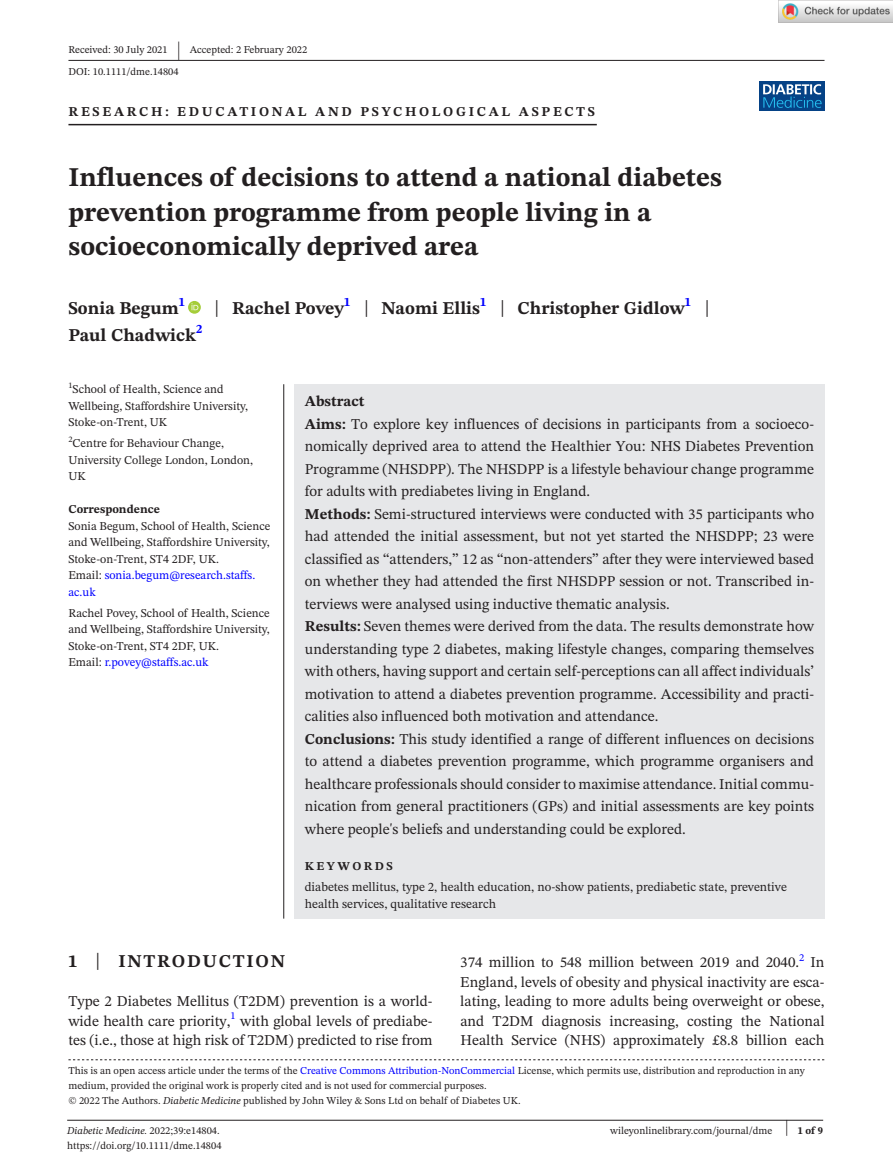
<style>
.page{position:relative;width:893px;height:1174px;background:#fff}
.page>*{position:absolute;margin:0;border:0;box-sizing:border-box;transform-origin:0 0}
.t1{font:700 27px/34.5px "STIX Two Text";color:#231f20}
.t2{font:25.65px "STIX Two Text";color:#231f20;scale:.49 1}
.t3{font:700 18px "STIX Two Text";color:#231f20}
.t4{font:700 18px "STIX Two Text";letter-spacing:.1em;color:#231f20}
.t5{font:15px/22.5px "STIX Two Text";color:#231f20}
.t6{font:700 13.5px "STIX Two Text";letter-spacing:.2em;color:#231f20}
.t7{font:12.75px/17.2px "STIX Two Text";color:#231f20}
.t8{font:12px/16.5px "STIX Two Text";color:#231f20}
.t9{font:700 12px "STIX Two Text";color:#231f20}
.t10{font:700 12px "STIX Two Text";letter-spacing:.2em;color:#231f20}
.t11{font:10.5px/15px "STIX Two Text";color:#231f20}
.t12{font:italic 10.5px "STIX Two Text";color:#231f20}
.t13{font:10.5px "STIX Two Text";color:#00f}
.s1{font-weight:400;font-size:23.4px}
.s2{color:#00f}
.s3{font-weight:700}
.s4{font-weight:400;font-size:23.7px}
.s5{font-style:italic}
.s6{font-style:normal}
.s7{font-size:22.2px}
</style>
<div class="page">
<hr style="left:67px;top:1119px;width:756px;height:1px;background:#231f20">
<div style="left:759px;top:81px;width:65px;height:30px;background:#054286"></div>
<svg style="left:763px;top:84px;width:59px;height:24px"></svg>
<hr style="left:68px;top:60px;width:756px;height:1px;background:#231f20">
<hr style="left:68px;top:124px;width:529px;height:1px;background:#231f20">
<svg style="left:188px;top:301px;width:13px;height:13px"></svg>
<svg style="left:191px;top:303px;width:7px;height:7px"></svg>
<div style="left:294px;top:384px;width:530px;height:534px;background:#e6e7e9"></div>
<hr style="left:283px;top:384px;width:1px;height:534px;background:#231f20">
<svg style="left:68px;top:1059px;width:756px;height:1px"></svg>
<img style="left:779px;top:0;width:114px;height:23px">
<p class="t11" style="left:68px;top:42px;width:101px">Received: 30 July 2021</p>
<h2 class="t2" style="left:177px;top:32px;width:8px">|</h2>
<p class="t11" style="left:190px;top:42px;width:119px">Accepted: 2 February 2022</p>
<p class="t11" style="left:68px;top:64px;width:112px">DOI: 10.1111/dme.14804</p>
<p class="t6" style="left:68px;top:101px;width:528px">RESEARCH: EDUCATIONAL AND PSYCHOLOGICAL ASPECTS</p>
<h1 class="t1" style="left:68px;top:161px;width:655px">Influences of decisions to attend a national diabetes prevention programme from people living in a socioeconomically deprived area</h1>
<p class="t3" style="left:68px;top:295px;width:118px">Sonia Begum<sup>1</sup></p>
<p class="t3" style="left:214px;top:295px;width:497px"><span class="s1">|</span> Rachel Povey<sup>1</sup> <span class="s1">|</span> Naomi Ellis<sup>1</sup> <span class="s1">|</span> Christopher Gidlow<sup>1</sup> <span class="s1">|</span></p>
<p class="t3" style="left:68px;top:322px;width:135px">Paul Chadwick<sup>2</sup></p>
<p class="t8" style="left:68px;top:381px;width:181px"><sup>1</sup>School of Health, Science and<br>Wellbeing, Staffordshire University,<br>Stoke-on-Trent, UK</p>
<p class="t8" style="left:68px;top:435px;width:186px"><sup>2</sup>Centre for Behaviour Change,<br>University College London, London,<br>UK</p>
<p class="t9" style="left:68px;top:501px;width:93px">Correspondence</p>
<p class="t8" style="left:68px;top:517px;width:203px">Sonia Begum, School of Health, Science and Wellbeing, Staffordshire University,<br>Stoke-on-Trent, ST4 2DF, UK.<br>Email: <span class="s2">sonia.begum@research.staffs. ac.uk</span></p>
<p class="t8" style="left:68px;top:604px;width:203px">Rachel Povey, School of Health, Science and Wellbeing, Staffordshire University, Stoke-on-Trent, ST4 2DF, UK.<br>Email: <span class="s2">r.povey@staffs.ac.uk</span></p>
<p class="t5" style="left:305px;top:390px;width:511px"><span class="s3">Abstract<br>Aims:</span> To explore key influences of decisions in participants from a socioeco&shy;nomically deprived area to attend the Healthier You: NHS Diabetes Prevention Programme (NHSDPP). The NHSDPP is a lifestyle behaviour change programme for adults with prediabetes living in England.<br><span class="s3">Methods:</span> Semi-structured interviews were conducted with 35 participants who had attended the initial assessment, but not yet started the NHSDPP; 23 were classified as “attenders,” 12 as “non-attenders” after they were interviewed based on whether they had attended the first NHSDPP session or not. Transcribed in&shy;terviews were analysed using inductive thematic analysis.<br><span class="s3">Results:</span> Seven themes were derived from the data. The results demonstrate how understanding type 2 diabetes, making lifestyle changes, comparing themselves with others, having support and certain self-perceptions can all affect individuals’ motivation to attend a diabetes prevention programme. Accessibility and practi&shy;calities also influenced both motivation and attendance.<br><span class="s3">Conclusions:</span> This study identified a range of different influences on decisions to attend a diabetes prevention programme, which programme organisers and healthcare professionals should consider to maximise attendance. Initial commu&shy;nication from general practitioners (GPs) and initial assessments are key points where people's beliefs and understanding could be explored.</p>
<p class="t10" style="left:305px;top:857px;width:90px">KEYWORDS</p>
<p class="t7" style="left:305px;top:878px;width:484px">diabetes mellitus, type 2, health education, no-show patients, prediabetic state, preventive health services, qualitative research</p>
<p class="t4" style="left:68px;top:948px;width:218px">1 <span class="s4">|</span> INTRODUCTION</p>
<p class="t5" style="left:68px;top:991px;width:366px;line-height:19.5px">Type 2 Diabetes Mellitus (T2DM) prevention is a world&shy;wide health care priority,</p>
<p class="t13" style="left:231px;top:1008px;width:7px">1</p>
<p class="t5" style="left:68px;top:1011px;width:366px;line-height:19.5px;text-align:right">with global levels of prediabe-<br>tes (i.e., those at high risk of T2DM) predicted to rise from</p>
<p class="t5" style="left:460px;top:951px;width:340px">374 million to 548 million between 2019 and 2040.</p>
<p class="t13" style="left:799px;top:949px;width:7px">2</p>
<p class="t5" style="left:460px;top:952px;width:366px;line-height:19.5px;text-align:justify;text-indent:350px">In England, levels of obesity and physical inactivity are esca&shy;lating, leading to more adults being overweight or obese, and T2DM diagnosis increasing, costing the National Health Service (NHS) approximately £8.8 billion each</p>
<p class="t11" style="left:68px;top:1062px;width:738px">This is an open access article under the terms of the <span class="s2">Creative Commons Attribution-NonCommercial</span> License, which permits use, distribution and reproduction in any medium, provided the original work is properly cited and is not used for commercial purposes.<br>© 2022 The Authors. <span class="s5">Diabetic Medicine</span> published by John Wiley &amp; Sons Ltd on behalf of Diabetes UK.</p>
<p class="t12" style="left:67px;top:1123px;width:154px">Diabetic Medicine. <span class="s6">2022;39:e14804.</span></p>
<p class="t11" style="left:610px;top:1123px;width:214px">wileyonlinelibrary.com/journal/dme <span class="s7">|</span> <span class="s3">1 of 9</span></p>
<p class="t11" style="left:67px;top:1138px;width:156px">https://doi.org/10.1111/dme.14804</p>
</div>
